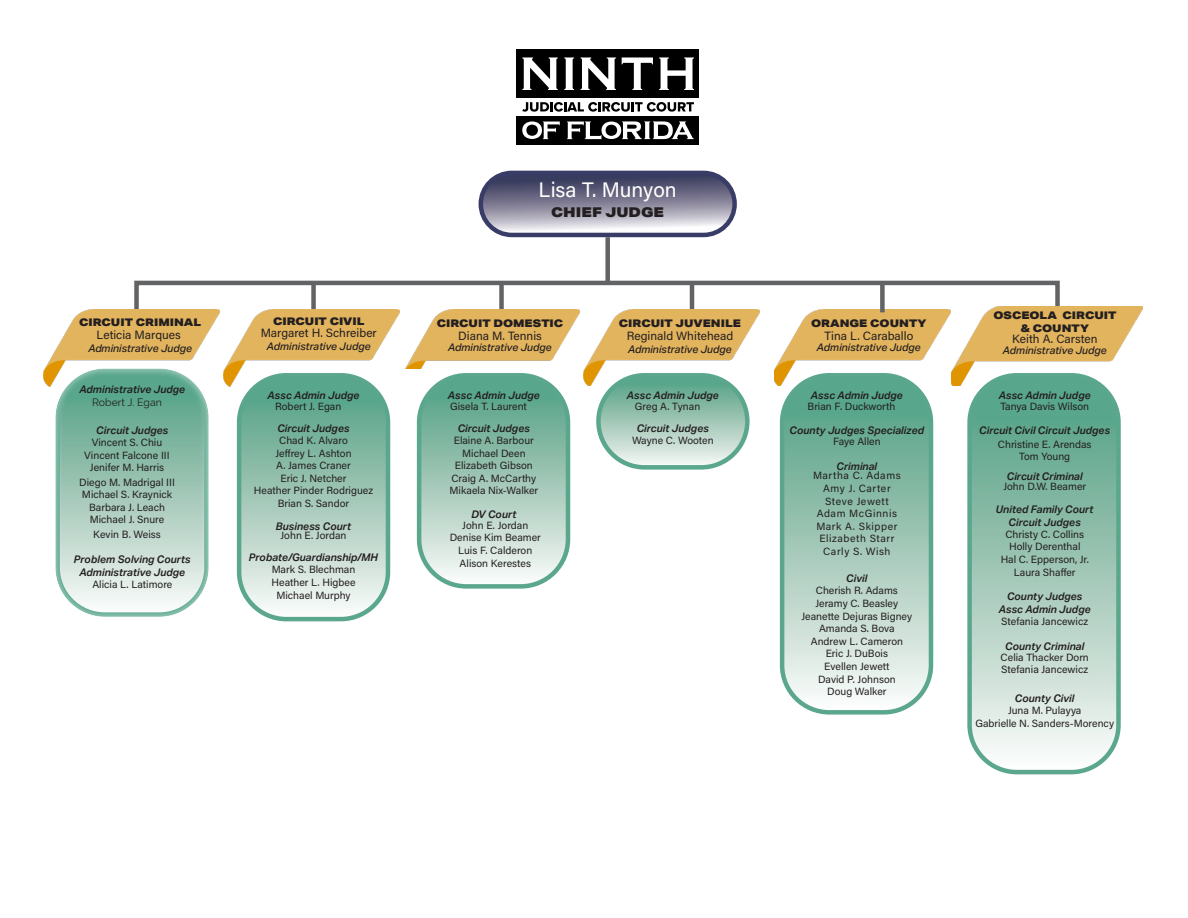
<style>
.page{position:relative;width:1188px;height:918px;background:#fff}
.page>*{position:absolute;margin:0;border:0;box-sizing:border-box;transform-origin:0 0}
.t1{font:21px "Acumin Variable Concept";color:#fff}
.t2{font:900 13.5px "Aktiv Grotesk Ex";color:#231f20}
.t3{font:12px "Acumin Variable Concept";color:#231f20}
.t4{font:10.5px "Acumin Variable Concept";color:#231f20}
.t5{font:italic 600 10.5px "Aktiv Grotesk";color:#231f20}
.t6{font:italic 500 10.5px "Aktiv Grotesk";color:#231f20}
.t7{font:900 10.5px "Aktiv Grotesk Ex";color:#231f20}
.t8{font:10.5px "Acumin Variable Concept";letter-spacing:.05em;color:#231f20}
.t9{font:10.5px "Acumin Variable Concept";letter-spacing:.045em;color:#231f20}
.t10{font:10.5px "Raleway";color:#231f20}
</style>
<div class="page">
<hr style="left:690px;top:285px;width:4px;height:27px;background:#616365">
<div style="left:311px;top:283px;width:5px;height:28px;background:#616365"></div>
<div style="left:499px;top:285px;width:5px;height:27px;background:#616365"></div>
<svg style="left:481px;top:173px;width:254px;height:62px;background:#8d8b9f"></svg>
<div style="left:479px;top:171px;width:258px;height:66px;border:4px solid #383c66;border-radius:31px"></div>
<div style="left:517px;top:50px;width:182px;height:48px;background:#000"></div>
<div style="left:517px;top:116px;width:182px;height:29px;background:#000"></div>
<svg style="left:522px;top:57px;width:36px;height:33px"></svg>
<svg style="left:564px;top:57px;width:10px;height:33px"></svg>
<svg style="left:581px;top:57px;width:35px;height:33px"></svg>
<svg style="left:622px;top:57px;width:31px;height:33px"></svg>
<svg style="left:659px;top:57px;width:35px;height:33px"></svg>
<svg style="left:522px;top:102px;width:172px;height:10px"></svg>
<svg style="left:567px;top:121px;width:127px;height:18px"></svg>
<svg style="left:522px;top:121px;width:38px;height:18px"></svg>
<div style="left:605px;top:237px;width:5px;height:46px;background:#616365"></div>
<img style="left:44px;top:309px;width:176px;height:78px">
<img style="left:224px;top:309px;width:176px;height:78px">
<svg style="left:239px;top:375px;width:149px;height:244px;background:#a4cabb"></svg>
<div style="left:237px;top:373px;width:153px;height:248px;border:4px solid #5ba78d;border-radius:47px"></div>
<img style="left:405px;top:309px;width:175px;height:60px">
<div style="left:54px;top:368px;width:156px;height:251px;background:#fff;opacity:.75"></div>
<img style="left:951px;top:307px;width:191px;height:79px">
<svg style="left:598px;top:375px;width:149px;height:92px;background:#a4c9ba"></svg>
<div style="left:596px;top:373px;width:154px;height:97px;border:4px solid #5ba78d;border-radius:46px"></div>
<svg style="left:422px;top:378px;width:143px;height:206px;background:#a2c9ba"></svg>
<div style="left:417px;top:373px;width:153px;height:216px;border:4px solid #5ba78d;border-radius:47px"></div>
<img style="left:774px;top:309px;width:176px;height:77px">
<svg style="left:782px;top:375px;width:149px;height:335px;background:#a3caba"></svg>
<div style="left:780px;top:373px;width:153px;height:342px;border:4px solid #5ba78d;border-radius:47px"></div>
<img style="left:584px;top:309px;width:176px;height:77px">
<div style="left:880px;top:285px;width:5px;height:27px;background:#616365"></div>
<svg style="left:970px;top:375px;width:148px;height:394px;background:#a3caba"></svg>
<div style="left:967px;top:373px;width:154px;height:401px;border:4px solid #5ba78d;border-radius:47px"></div>
<p class="t1" style="left:539px;top:175px;width:140px">Lisa T. Munyon</p>
<p class="t2" style="left:551px;top:203px;width:114px">CHIEF JUDGE</p>
<p class="t7" style="left:79px;top:315px;width:124px">CIRCUIT CRIMINAL</p>
<p class="t7" style="left:273px;top:314px;width:93px">CIRCUIT CIVIL</p>
<p class="t3" style="left:97px;top:326px;width:86px">Leticia Marques</p>
<p class="t6" style="left:88px;top:342px;width:105px">Administrative Judge</p>
<p class="t3" style="left:261px;top:325px;width:118px">Margaret H. Schreiber</p>
<p class="t6" style="left:267px;top:341px;width:105px">Administrative Judge</p>
<p class="t7" style="left:437px;top:316px;width:128px">CIRCUIT DOMESTIC</p>
<p class="t3" style="left:458px;top:327px;width:85px">Diana M. Tennis</p>
<p class="t6" style="left:448px;top:342px;width:105px">Administrative Judge</p>
<p class="t7" style="left:619px;top:316px;width:124px">CIRCUIT JUVENILE</p>
<p class="t3" style="left:627px;top:327px;width:108px">Reginald Whitehead</p>
<p class="t6" style="left:628px;top:343px;width:105px">Administrative Judge</p>
<p class="t7" style="left:811px;top:316px;width:117px">ORANGE COUNTY</p>
<p class="t3" style="left:825px;top:327px;width:90px">Tina L. Caraballo</p>
<p class="t6" style="left:817px;top:342px;width:105px">Administrative Judge</p>
<p class="t7" style="left:993px;top:309px;width:124px">OSCEOLA CIRCUIT</p>
<p class="t7" style="left:1021px;top:321px;width:70px">&amp; COUNTY</p>
<p class="t3" style="left:1012px;top:330px;width:87px">Keith A. Carsten</p>
<p class="t6" style="left:1003px;top:345px;width:105px">Administrative Judge</p>
<p class="t5" style="left:79px;top:383px;width:108px">Administrative Judge</p>
<p class="t10" style="left:92px;top:397px;width:71px">Robert J. Egan</p>
<p class="t5" style="left:96px;top:424px;width:74px">Circuit Judges</p>
<p class="t4" style="left:92px;top:435px;width:72px">Vincent S. Chiu</p>
<p class="t4" style="left:84px;top:448px;width:87px">Vincent Falcone III</p>
<p class="t4" style="left:90px;top:460px;width:76px">Jenifer M. Harris</p>
<p class="t4" style="left:79px;top:475px;width:97px">Diego M. Madrigal III</p>
<p class="t4" style="left:82px;top:487px;width:92px">Michael S. Kraynick</p>
<p class="t4" style="left:89px;top:500px;width:78px">Barbara J. Leach</p>
<p class="t4" style="left:90px;top:512px;width:76px">Michael J. Snure</p>
<p class="t4" style="left:93px;top:527px;width:69px">Kevin B. Weiss</p>
<p class="t5" style="left:74px;top:553px;width:118px">Problem Solving Courts</p>
<p class="t5" style="left:79px;top:566px;width:108px">Administrative Judge</p>
<p class="t4" style="left:92px;top:577px;width:82px">Alicia L. Latimore</p>
<p class="t5" style="left:267px;top:389px;width:94px">Assc Admin Judge</p>
<p class="t4" style="left:279px;top:433px;width:70px">Chad K. Alvaro</p>
<p class="t4" style="left:275px;top:446px;width:78px">Jeffrey L. Ashton</p>
<p class="t4" style="left:276px;top:458px;width:76px">A. James Craner</p>
<p class="t4" style="left:281px;top:471px;width:67px">Eric J. Netcher</p>
<p class="t4" style="left:254px;top:484px;width:121px">Heather Pinder Rodriguez</p>
<p class="t4" style="left:278px;top:496px;width:73px">Brian S. Sandor</p>
<p class="t4" style="left:275px;top:399px;width:68px">Robert J. Egan</p>
<p class="t5" style="left:277px;top:423px;width:74px">Circuit Judges</p>
<p class="t5" style="left:276px;top:520px;width:77px">Business Court</p>
<p class="t4" style="left:272px;top:562px;width:85px">Mark S. Blechman</p>
<p class="t4" style="left:272px;top:575px;width:85px">Heather L. Higbee</p>
<p class="t4" style="left:276px;top:588px;width:76px">Michael Murphy</p>
<p class="t4" style="left:281px;top:529px;width:68px">John E. Jordan</p>
<p class="t5" style="left:249px;top:552px;width:131px">Probate/Guardianship/MH</p>
<p class="t5" style="left:448px;top:389px;width:94px">Assc Admin Judge</p>
<p class="t4" style="left:454px;top:433px;width:82px">Elaine A. Barbour</p>
<p class="t4" style="left:462px;top:446px;width:65px">Michael Deen</p>
<p class="t4" style="left:455px;top:458px;width:79px">Elizabeth Gibson</p>
<p class="t4" style="left:452px;top:471px;width:86px">Craig A. McCarthy</p>
<p class="t4" style="left:450px;top:484px;width:90px">Mikaela Nix-Walker</p>
<p class="t4" style="left:450px;top:399px;width:78px">Gisela T. Laurent</p>
<p class="t5" style="left:458px;top:423px;width:74px">Circuit Judges</p>
<p class="t5" style="left:471px;top:508px;width:47px">DV Court</p>
<p class="t4" style="left:462px;top:518px;width:68px">John E. Jordan</p>
<p class="t4" style="left:450px;top:531px;width:93px">Denise Kim Beamer</p>
<p class="t4" style="left:458px;top:543px;width:76px">Luis F. Calderon</p>
<p class="t4" style="left:460px;top:556px;width:73px">Alison Kerestes</p>
<p class="t5" style="left:627px;top:389px;width:94px">Assc Admin Judge</p>
<p class="t4" style="left:632px;top:433px;width:83px">Wayne C. Wooten</p>
<p class="t4" style="left:635px;top:399px;width:67px">Greg A. Tynan</p>
<p class="t5" style="left:637px;top:423px;width:74px">Circuit Judges</p>
<p class="t5" style="left:811px;top:389px;width:94px">Assc Admin Judge</p>
<p class="t4" style="left:833px;top:435px;width:49px">Faye Allen</p>
<p class="t4" style="left:808px;top:399px;width:89px">Brian F. Duckworth</p>
<p class="t5" style="left:790px;top:424px;width:136px">County Judges Specialized</p>
<p class="t9" style="left:813px;top:469px;width:89px">Martha C. Adams</p>
<p class="t8" style="left:823px;top:481px;width:69px">Amy J. Carter</p>
<p class="t9" style="left:825px;top:494px;width:65px">Steve Jewett</p>
<p class="t8" style="left:817px;top:506px;width:82px">Adam McGinnis</p>
<p class="t8" style="left:816px;top:519px;width:83px">Mark A. Skipper</p>
<p class="t8" style="left:819px;top:532px;width:77px">Elizabeth Starr</p>
<p class="t9" style="left:823px;top:544px;width:69px">Carly S. Wish</p>
<p class="t5" style="left:836px;top:460px;width:42px">Criminal</p>
<p class="t5" style="left:846px;top:573px;width:23px">Civil</p>
<p class="t5" style="left:999px;top:389px;width:94px">Assc Admin Judge</p>
<p class="t4" style="left:998px;top:437px;width:95px">Christine E. Arendas</p>
<p class="t4" style="left:1019px;top:449px;width:52px">Tom Young</p>
<p class="t4" style="left:1000px;top:399px;width:90px">Tanya Davis Wilson</p>
<p class="t5" style="left:979px;top:424px;width:132px">Circuit Civil Circuit Judges</p>
<p class="t5" style="left:1007px;top:471px;width:77px">Circuit Criminal</p>
<p class="t4" style="left:1003px;top:479px;width:84px">John D.W. Beamer</p>
<p class="t5" style="left:996px;top:504px;width:99px">United Family Court</p>
<p class="t5" style="left:1009px;top:516px;width:74px">Circuit Judges</p>
<p class="t4" style="left:1005px;top:527px;width:80px">Christy C. Collins</p>
<p class="t4" style="left:1009px;top:540px;width:73px">Holly Derenthal</p>
<p class="t4" style="left:1001px;top:552px;width:90px">Hal C. Epperson, Jr.</p>
<p class="t4" style="left:1014px;top:565px;width:63px">Laura Shaffer</p>
<p class="t4" style="left:816px;top:583px;width:84px">Cherish R. Adams</p>
<p class="t4" style="left:816px;top:596px;width:84px">Jeramy C. Beasley</p>
<p class="t4" style="left:801px;top:609px;width:112px">Jeanette Dejuras Bigney</p>
<p class="t4" style="left:819px;top:621px;width:77px">Amanda S. Bova</p>
<p class="t4" style="left:811px;top:634px;width:94px">Andrew L. Cameron</p>
<p class="t4" style="left:826px;top:646px;width:64px">Eric J. DuBois</p>
<p class="t4" style="left:824px;top:659px;width:67px">Evellen Jewett</p>
<p class="t4" style="left:818px;top:672px;width:79px">David P. Johnson</p>
<p class="t4" style="left:827px;top:684px;width:61px">Doug Walker</p>
<p class="t5" style="left:1007px;top:591px;width:77px">County Judges</p>
<p class="t5" style="left:999px;top:603px;width:94px">Assc Admin Judge</p>
<p class="t4" style="left:1001px;top:650px;width:90px">Celia Thacker Dorn</p>
<p class="t4" style="left:1001px;top:663px;width:88px">Stefania Jancewicz</p>
<p class="t4" style="left:1001px;top:614px;width:88px">Stefania Jancewicz</p>
<p class="t5" style="left:1005px;top:640px;width:81px">County Criminal</p>
<p class="t5" style="left:1015px;top:692px;width:61px">County Civil</p>
<p class="t4" style="left:1008px;top:703px;width:75px">Juna M. Pulayya</p>
<p class="t4" style="left:975px;top:716px;width:140px">Gabrielle N. Sanders-Morency</p>
</div>
